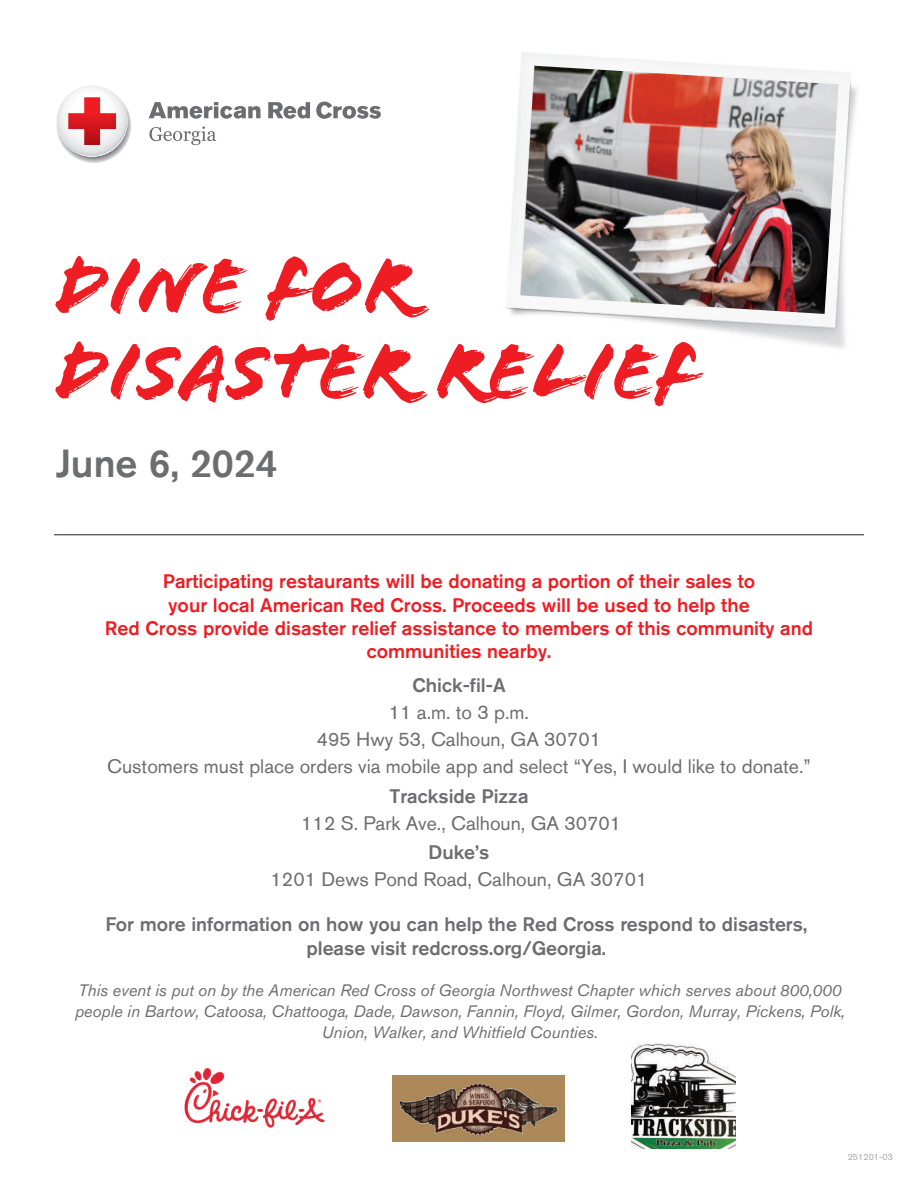
<style>
.page{position:relative;width:918px;height:1188px;background:#fff}
.page>*{position:absolute;margin:0;border:0;box-sizing:border-box;transform-origin:0 0}
.t1{font:82.5px/85.5px "Flood Std";color:#ee1d23}
.t2{font:500 39px "Akzidenz Grotesk Std";color:#6c6d70}
.t3{font:500 19.5px/23.4px "Akzidenz Grotesk Std";color:#ee1d23;text-align:center}
.t4{font:19.5px/27px "Akzidenz Grotesk Std";color:#6c6d70;text-align:center}
.t5{font:500 19.5px/23.4px "Akzidenz Grotesk Std";color:#6c6d70;text-align:center}
.t6{font:italic 16.5px/21px "Akzidenz Grotesk Std";color:#6c6d70;text-align:center}
.t7{font:9px "Akzidenz Grotesk Std";color:#a8a9ad}
.s1{font-weight:500}
.s2{font-style:inherit}
</style>
<div class="page">
<hr style="left:54px;top:534px;width:810px;height:1px;background:#231f20">
<img style="left:78px;top:117px;width:54px;height:46px">
<svg style="left:56px;top:111px;width:74px;height:48px"></svg>
<img style="left:57px;top:86px;width:71px;height:71px">
<img style="left:68px;top:97px;width:48px;height:48px">
<svg style="left:268px;top:102px;width:42px;height:17px"></svg>
<svg style="left:316px;top:102px;width:65px;height:17px"></svg>
<svg style="left:149px;top:102px;width:112px;height:17px"></svg>
<svg style="left:149px;top:126px;width:67px;height:19px"></svg>
<img style="left:506px;top:52px;width:352px;height:297px">
<img style="left:520px;top:66px;width:319px;height:248px">
<img style="left:393px;top:1076px;width:172px;height:65px">
<img style="left:631px;top:1044px;width:105px;height:104px">
<img style="left:184px;top:1068px;width:141px;height:60px">
<h1 class="t1" style="left:53px;top:244px;width:647px">DINE FOR<br>DISASTER RELIEF</h1>
<h2 class="t2" style="left:56px;top:439px;width:224px">June 6, 2024</h2>
<p class="t3" style="left:105px;top:569px;width:710px">Participating restaurants will be donating a portion of their sales to<br>your local American Red Cross. Proceeds will be used to help the<br>Red Cross provide disaster relief assistance to members of this community and communities nearby.</p>
<p class="t5" style="left:412px;top:674px;width:95px">Chick-fil-A</p>
<p class="t4" style="left:107px;top:699px;width:705px">11 a.m. to 3 p.m.<br>495 Hwy 53, Calhoun, GA 30701<br>Customers must place orders via mobile app and select “Yes, I would like to donate.”</p>
<p class="t4" style="left:301px;top:782px;width:321px"><span class="s1">Trackside Pizza<br></span>112 S<span class="s2">.</span> Park Ave., Calhoun, GA 30701</p>
<p class="t5" style="left:429px;top:840px;width:62px">Duke’s</p>
<p class="t4" style="left:271px;top:865px;width:378px">1201 Dews Pond Road, Calhoun, GA 30701</p>
<p class="t5" style="left:105px;top:912px;width:703px">For more information on how you can help the Red Cross respond to disasters, please visit redcross.org/Georgia.</p>
<p class="t6" style="left:75px;top:980px;width:771px">This event is put on by the American Red Cross of Georgia Northwest Chapter which serves about 800,000 people in Bartow, Catoosa, Chattooga, Dade, Dawson, Fannin, Floyd, Gilmer, Gordon, Murray, Pickens, Polk,<br>Union, Walker, and Whitfield Counties.</p>
<p class="t7" style="left:848px;top:1151px;width:47px">251201-03</p>
</div>
